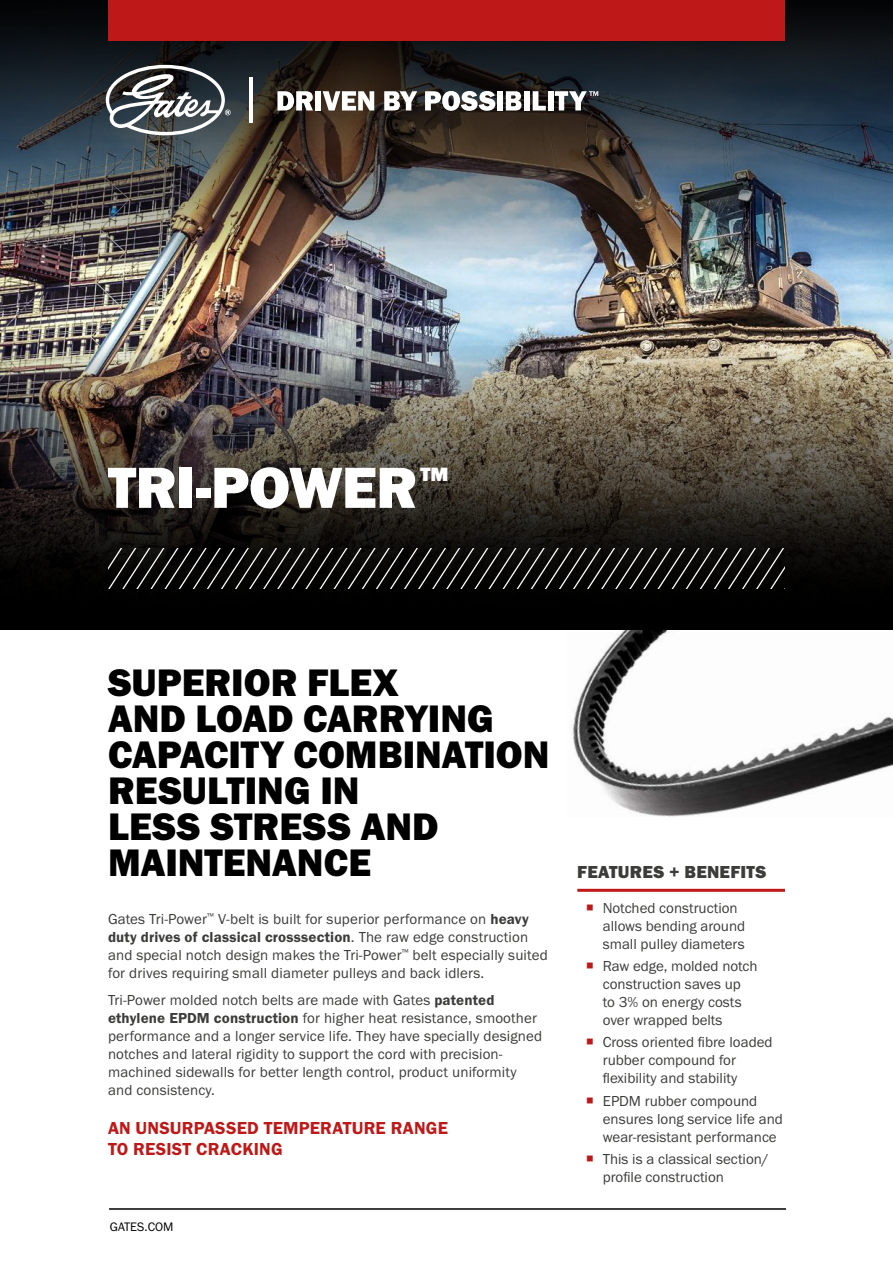
<style>
.page{position:relative;width:893px;height:1263px;background:#fff}
.page>*{position:absolute;margin:0;border:0;box-sizing:border-box;transform-origin:0 0}
.Main_Title{font:60px "Franklin Gothic URW Hea";letter-spacing:-.01em;color:#fff}
.Paragraph_-_Title{font:39.75px/36px "Franklin Gothic URW Hea";color:#000}
.BODY_-_Title_Red{font:18px/21px "Franklin Gothic URW Dem";letter-spacing:.01em;color:#be1818}
.Bullets_-_Title{font:18px "Franklin Gothic URW Hea";letter-spacing:.01em;color:#3c3c3b}
.Paragraph_-_Body{font:15px/18px "Franklin Gothic URW Boo";color:#3c3c3b}
.BODY_-_Footer{font:12.75px "Franklin Gothic URW Boo";color:#000}
.s1{font-family:"Franklin Gothic URW Dem"}
</style>
<div class="page">
<img style="left:566px;top:629px;width:327px;height:187px">
<img style="left:0;top:269px;width:893px;height:70px">
<hr style="left:109px;top:1208px;width:677px;height:2px;background:#000">
<img style="left:0;top:0;width:893px;height:269px">
<img style="left:0;top:339px;width:893px;height:290px">
<svg style="left:108px;top:548px;width:677px;height:41px;background:#222120"></svg>
<hr style="left:577px;top:889px;width:208px;height:3px;background:#be1818">
<div style="left:108px;top:0;width:677px;height:40px;background:#be1818"></div>
<hr style="left:250px;top:77px;width:3px;height:46px;background:#fff">
<svg style="left:277px;top:91px;width:36px;height:19px"></svg>
<div style="left:315px;top:91px;width:6px;height:19px;background:#fff"></div>
<svg style="left:323px;top:91px;width:51px;height:19px"></svg>
<svg style="left:384px;top:91px;width:33px;height:19px"></svg>
<svg style="left:425px;top:91px;width:70px;height:20px"></svg>
<div style="left:497px;top:91px;width:6px;height:19px;background:#fff"></div>
<svg style="left:506px;top:91px;width:15px;height:19px"></svg>
<div style="left:524px;top:91px;width:6px;height:19px;background:#fff"></div>
<svg style="left:533px;top:91px;width:13px;height:19px"></svg>
<div style="left:548px;top:91px;width:5px;height:19px;background:#fff"></div>
<svg style="left:555px;top:91px;width:43px;height:19px"></svg>
<svg style="left:106px;top:65px;width:125px;height:70px"></svg>
<p class="Main_Title" style="left:108px;top:449px;width:342px">TRI-POWER<sup>™</sup></p>
<p class="Paragraph_-_Title" style="left:108px;top:664px;width:443px">SUPERIOR FLEX<br>AND LOAD CARRYING<br>CAPACITY COMBINATION<br>RESULTING IN<br>LESS STRESS AND<br>MAINTENANCE</p>
<p class="Paragraph_-_Body" style="left:108px;top:910px;width:441px">Gates Tri-Power<sup>™</sup> V-belt is built for superior performance on <span class="s1">heavy duty drives of classical crosssection</span>. The raw edge construction and special notch design makes the Tri-Power<sup>™</sup> belt especially suited for drives requiring small diameter pulleys and back idlers.</p>
<p class="Paragraph_-_Body" style="left:108px;top:990px;width:436px">Tri-Power molded notch belts are made with Gates <span class="s1">patented ethylene EPDM construction</span> for higher heat resistance, smoother performance and a longer service life. They have specially designed notches and lateral rigidity to support the cord with precision&shy;machined sidewalls for better length control, product uniformity and consistency.</p>
<p class="BODY_-_Title_Red" style="left:108px;top:1117px;width:341px">AN UNSURPASSED TEMPERATURE RANGE<br>TO RESIST CRACKING</p>
<p class="BODY_-_Footer" style="left:110px;top:1219px;width:65px">GATES.COM</p>
<p class="Bullets_-_Title" style="left:577px;top:860px;width:190px">FEATURES + BENEFITS</p>
<p class="Paragraph_-_Body" style="left:603px;top:899px;width:144px">Notched construction allows bending around small pulley diameters</p>
<p class="Paragraph_-_Body" style="left:603px;top:957px;width:156px">Raw edge, molded notch construction saves up<br>to 3% on energy costs over wrapped belts</p>
<p class="Paragraph_-_Body" style="left:603px;top:1033px;width:171px">Cross oriented fibre loaded rubber compound for flexibility and stability</p>
<p class="Paragraph_-_Body" style="left:603px;top:1091px;width:182px">EPDM rubber compound ensures long service life and wear-resistant performance</p>
<p class="Paragraph_-_Body" style="left:603px;top:1150px;width:167px">This is a classical section/ profile construction</p>
</div>
